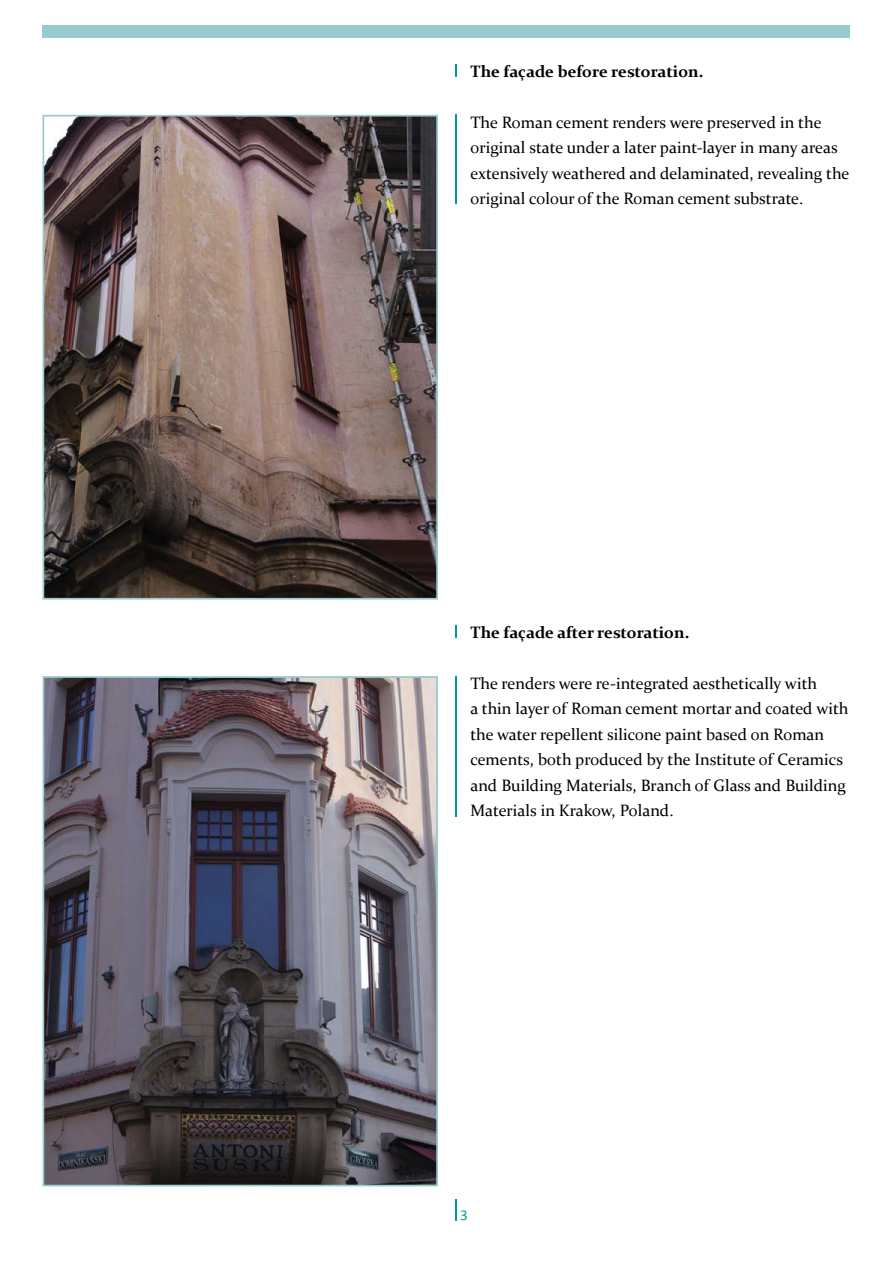
<style>
.page{position:relative;width:893px;height:1263px;background:#fff}
.page>*{position:absolute;margin:0;border:0;box-sizing:border-box;transform-origin:0 0}
.t1{font:16.5px/25.5px "Constantia";color:#000}
.t2{font:700 16.5px "Constantia";color:#000}
.t3{font:15px "Calibri";color:#009898}
</style>
<div class="page">
<div style="left:43px;top:26px;width:807px;height:12px;background:#98cbcc"></div>
<svg style="left:455px;top:64px;width:1px;height:13px"></svg>
<svg style="left:455px;top:1199px;width:1px;height:21px"></svg>
<img style="left:46px;top:118px;width:389px;height:479px">
<div style="left:43px;top:115px;width:395px;height:485px;border:2px solid #98cbcc"></div>
<img style="left:46px;top:679px;width:389px;height:504px">
<div style="left:43px;top:676px;width:395px;height:510px;border:2px solid #98cbcc"></div>
<hr style="left:455px;top:115px;width:1px;height:89px;background:#009898">
<svg style="left:455px;top:625px;width:1px;height:13px"></svg>
<hr style="left:455px;top:676px;width:1px;height:140px;background:#009898">
<p class="t2" style="left:470px;top:60px;width:235px">The façade before restoration.</p>
<p class="t1" style="left:470px;top:108px;width:381px">The Roman cement renders were preserved in the original state under a later paint-layer in many areas extensively weathered and delaminated, revealing the original colour of the Roman cement substrate.</p>
<p class="t2" style="left:470px;top:621px;width:221px">The façade after restoration.</p>
<p class="t1" style="left:470px;top:670px;width:380px">The renders were re-integrated aesthetically with<br>a thin layer of Roman cement mortar and coated with the water repellent silicone paint based on Roman cements, both produced by the Institute of Ceramics and Building Materials, Branch of Glass and Building Materials in Krakow, Poland.</p>
<p class="t3" style="left:460px;top:1206px;width:9px">3</p>
</div>
